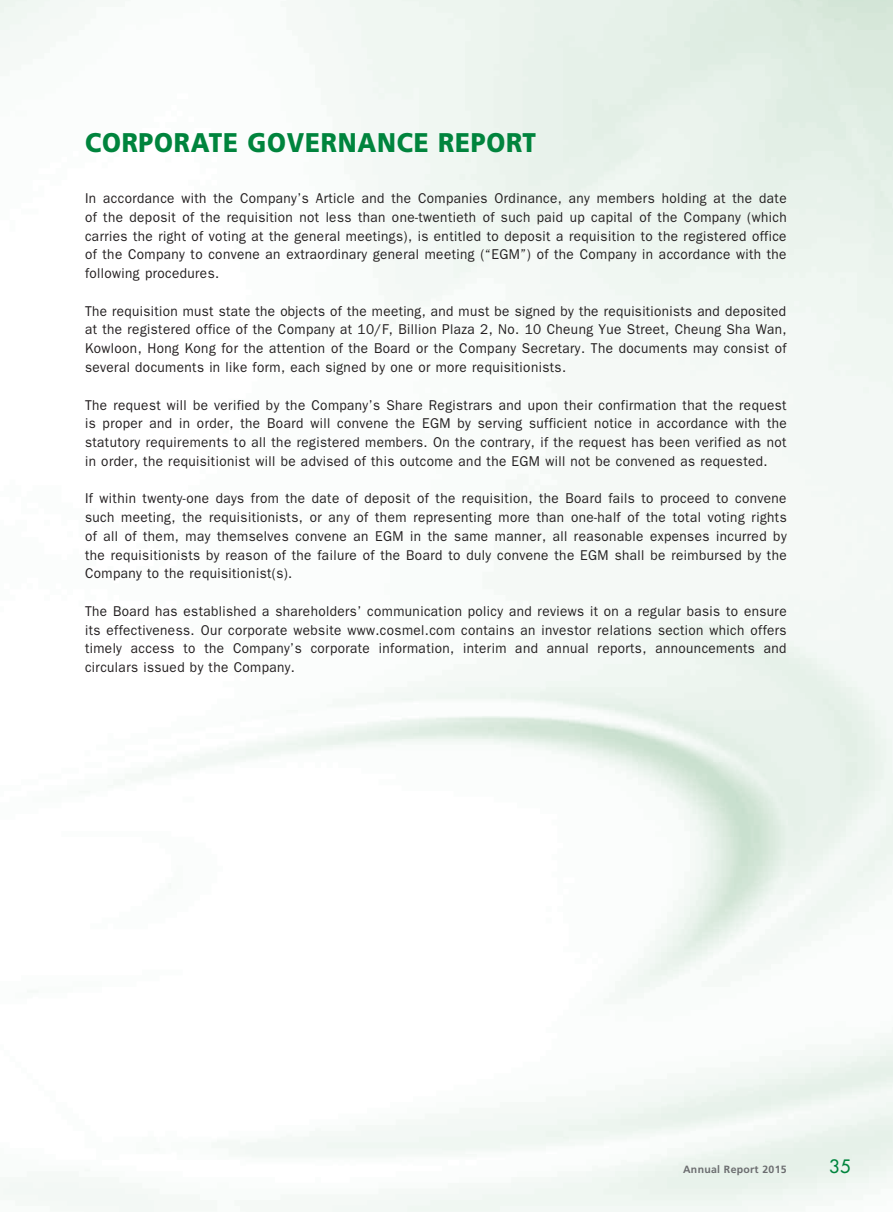
<style>
.page{position:relative;width:893px;height:1212px;background:#fff}
.page>*{position:absolute;margin:0;border:0;box-sizing:border-box;transform-origin:0 0}
.t1{font:900 27px "Frutiger LT Std";letter-spacing:.03em;color:#00843d;scale:.9 1}
.t2{font:500 18px "Futura Std";color:#00843d}
.t3{font:14.25px/18.8px "ITC Franklin Gothic Std";letter-spacing:.03em;color:#231f20;text-align:justify;scale:.95 1}
.t4{font:700 10.5px "Frutiger LT Std";letter-spacing:.03em;color:#6c6d70}
</style>
<div class="page">
<img style="left:0;top:0;width:1px;height:1212px">
<h1 class="t1" style="left:85px;top:126px;width:503px">CORPORATE GOVERNANCE REPORT</h1>
<p class="t3" style="left:85px;top:189px;width:740px">In accordance with the Company’s Article and the Companies Ordinance, any members holding at the date of the deposit of the requisition not less than one-twentieth of such paid up capital of the Company (which carries the right of voting at the general meetings), is entitled to deposit a requisition to the registered office of the Company to convene an extraordinary general meeting (“EGM”) of the Company in accordance with the following procedures.</p>
<p class="t3" style="left:85px;top:302px;width:740px">The requisition must state the objects of the meeting, and must be signed by the requisitionists and deposited at the registered office of the Company at 10/F, Billion Plaza 2, No. 10 Cheung Yue Street, Cheung Sha Wan, Kowloon, Hong Kong for the attention of the Board or the Company Secretary. The documents may consist of several documents in like form, each signed by one or more requisitionists.</p>
<p class="t3" style="left:85px;top:395px;width:740px">The request will be verified by the Company’s Share Registrars and upon their confirmation that the request is proper and in order, the Board will convene the EGM by serving sufficient notice in accordance with the statutory requirements to all the registered members. On the contrary, if the request has been verified as not in order, the requisitionist will be advised of this outcome and the EGM will not be convened as requested.</p>
<p class="t3" style="left:85px;top:489px;width:740px">If within twenty-one days from the date of deposit of the requisition, the Board fails to proceed to convene such meeting, the requisitionists, or any of them representing more than one-half of the total voting rights of all of them, may themselves convene an EGM in the same manner, all reasonable expenses incurred by the requisitionists by reason of the failure of the Board to duly convene the EGM shall be reimbursed by the Company to the requisitionist(s).</p>
<p class="t3" style="left:85px;top:602px;width:740px">The Board has established a shareholders’ communication policy and reviews it on a regular basis to ensure its effectiveness. Our corporate website www.cosmel.com contains an investor relations section which offers timely access to the Company’s corporate information, interim and annual reports, announcements and circulars issued by the Company.</p>
<p class="t4" style="left:683px;top:1163px;width:105px">Annual Report 2015</p>
<p class="t2" style="left:829px;top:1155px;width:23px">35</p>
</div>
